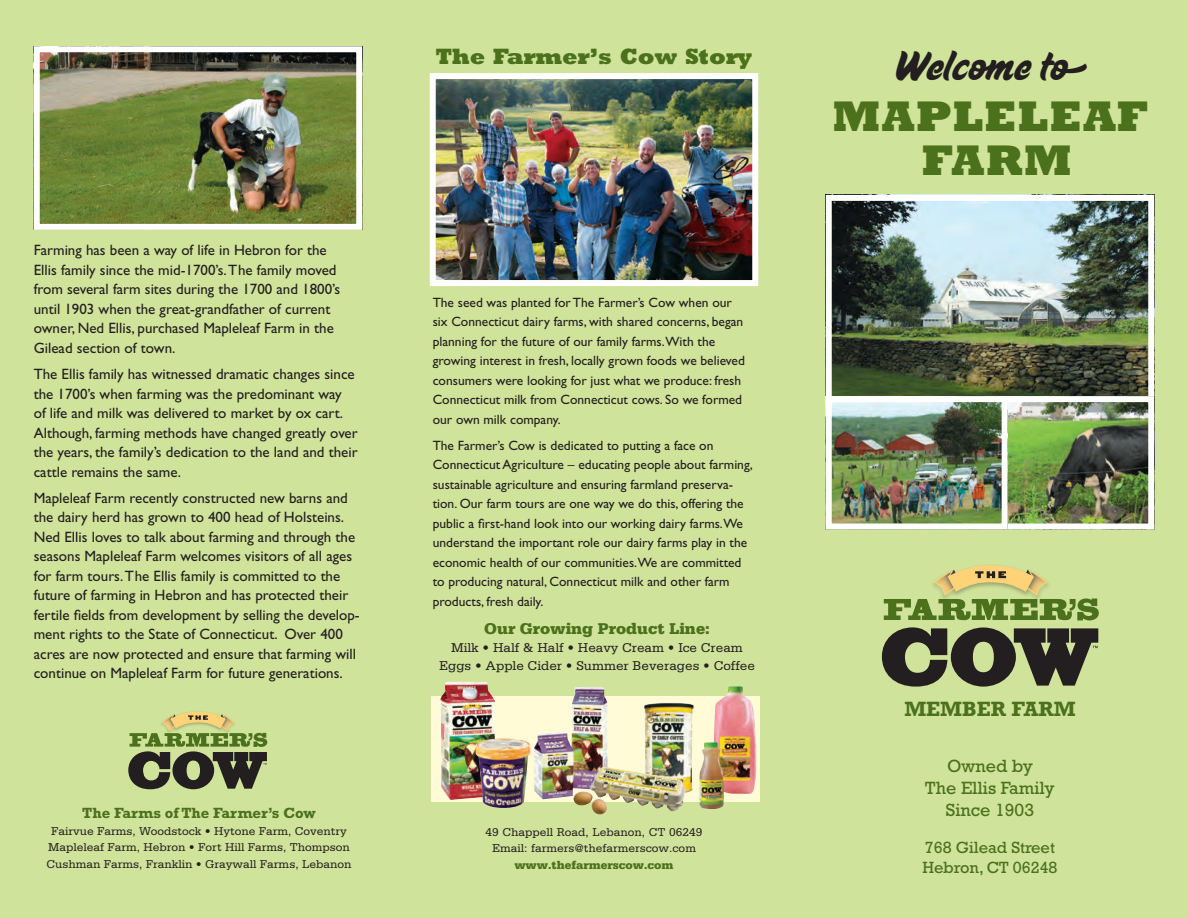
<style>
.page{position:relative;width:1188px;height:918px;background:#d0e39a}
.page>*{position:absolute;margin:0;border:0;box-sizing:border-box;transform-origin:0 0}
.Paragraph_Style_2{font:800 43.5px/43.5px "Rockwell";letter-spacing:.025em;color:#4b711c;text-align:center}
.Paragraph_Style_2-2{font:36px "Sugar Pie";letter-spacing:.025em;color:#231f20}
.t1{font:800 22.5px "Rockwell";letter-spacing:-.01em;color:#4b711c}
.Paragraph_Style_2-3{font:700 21px "Rockwell";color:#4b711c}
.Paragraph_Style_2-4{font:18px "Rockwell";color:#4b711c}
.Paragraph_Style_2-5{font:16.5px "Rockwell";color:#4b711c}
.Body_copy{font:900 16.5px "Serifa";color:#4b711c}
.Paragraph_Style_3{font:15px/19.5px "Gill Sans Std";color:#231f20}
.t2{font:700 15px "Rockwell";color:#4b711c}
.Paragraph_Style_3-2{font:13.5px/19.5px "Gill Sans Std";color:#231f20}
.Body_copy-2{font:13.5px/18px "Serifa";color:#231f20;text-align:center}
.t3{font:12px "Serifa";color:#231f20}
.t4{font:900 12px "Serifa";color:#4b711c}
</style>
<div class="page">
<svg style="left:884px;top:565px;width:215px;height:55px"></svg>
<svg style="left:882px;top:627px;width:216px;height:60px"></svg>
<img style="left:833px;top:202px;width:314px;height:193px">
<div style="left:826px;top:195px;width:328px;height:207px;border:6px solid #fff"></div>
<img style="left:41px;top:53px;width:314px;height:170px">
<div style="left:34px;top:46px;width:328px;height:184px;border:6px solid #fff"></div>
<img style="left:1009px;top:403px;width:138px;height:120px">
<div style="left:1002px;top:396px;width:152px;height:134px;border:6px solid #fff"></div>
<img style="left:429px;top:73px;width:330px;height:213px">
<svg style="left:128px;top:712px;width:139px;height:77px"></svg>
<div style="left:431px;top:696px;width:329px;height:106px;background:#fffbd6"></div>
<img style="left:534px;top:687px;width:74px;height:112px">
<img style="left:713px;top:686px;width:44px;height:108px">
<img style="left:644px;top:703px;width:50px;height:90px">
<img style="left:573px;top:767px;width:112px;height:48px">
<img style="left:440px;top:682px;width:55px;height:118px">
<img style="left:476px;top:738px;width:55px;height:70px">
<img style="left:699px;top:742px;width:25px;height:67px">
<img style="left:833px;top:403px;width:168px;height:120px">
<div style="left:826px;top:396px;width:182px;height:134px;border:6px solid #fff"></div>
<p class="Paragraph_Style_3" style="left:34px;top:241px;width:308px">Farming has been a way of life in Hebron for the Ellis family since the mid-1700’s. The family moved from several farm sites during the 1700 and 1800’s until 1903 when the great-grandfather of current owner, Ned Ellis, purchased Mapleleaf Farm in the Gilead section of town.</p>
<p class="Paragraph_Style_3" style="left:34px;top:364px;width:325px">The Ellis family has witnessed dramatic changes since the 1700’s when farming was the predominant way<br>of life and milk was delivered to market by ox cart.<br>Although, farming methods have changed greatly over the years, the family’s dedication to the land and their cattle remains the same.</p>
<p class="Paragraph_Style_3" style="left:34px;top:488px;width:328px">Mapleleaf Farm recently constructed new barns and the dairy herd has grown to 400 head of Holsteins.<br>Ned Ellis loves to talk about farming and through the seasons Mapleleaf Farm welcomes visitors of all ages for farm tours. The Ellis family is committed to the future of farming in Hebron and has protected their fertile fields from development by selling the develop&shy;ment rights to the State of Connecticut. Over 400 acres are now protected and ensure that farming will continue on Mapleleaf Farm for future generations.</p>
<p class="t2" style="left:82px;top:804px;width:235px">The Farms of The Farmer’s Cow</p>
<p class="t3" style="left:51px;top:824px;width:297px">Fairvue Farms, Woodstock • Hytone Farm, Coventry</p>
<p class="t3" style="left:48px;top:841px;width:303px">Mapleleaf Farm, Hebron • Fort Hill Farms, Thompson</p>
<p class="t3" style="left:47px;top:857px;width:306px">Cushman Farms, Franklin • Graywall Farms, Lebanon</p>
<p class="t1" style="left:436px;top:42px;width:318px">The Farmer’s Cow Story</p>
<p class="Paragraph_Style_3-2" style="left:433px;top:292px;width:314px">The seed was planted for The Farmer’s Cow when our six Connecticut dairy farms, with shared concerns, began planning for the future of our family farms.With the growing interest in fresh, locally grown foods we believed consumers were looking for just what we produce: fresh Connecticut milk from Connecticut cows. So we formed our own milk company.</p>
<p class="Paragraph_Style_3-2" style="left:433px;top:436px;width:322px">The Farmer’s Cow is dedicated to putting a face on Connecticut Agriculture – educating people about farming, sustainable agriculture and ensuring farmland preserva&shy;tion. Our farm tours are one way we do this, offering the public a first-hand look into our working dairy farms.We understand the important role our dairy farms play in the economic health of our communities.We are committed to producing natural, Connecticut milk and other farm products, fresh daily.</p>
<p class="Body_copy" style="left:484px;top:618px;width:227px">Our Growing Product Line:</p>
<p class="Body_copy-2" style="left:439px;top:638px;width:317px">Milk • Half &amp; Half • Heavy Cream • Ice Cream<br>Eggs • Apple Cider • Summer Beverages • Coffee</p>
<p class="t3" style="left:485px;top:825px;width:219px">49 Chappell Road, Lebanon, CT 06249</p>
<p class="t3" style="left:492px;top:842px;width:205px">Email: farmers@thefarmerscow.com</p>
<p class="t4" style="left:514px;top:858px;width:161px">www.thefarmerscow.com</p>
<p class="Paragraph_Style_2-2" style="left:895px;top:40px;width:192px">Welcome to</p>
<p class="Paragraph_Style_2" style="left:833px;top:93px;width:317px">MAPLELEAF<br>FARM</p>
<p class="Paragraph_Style_2-3" style="left:904px;top:696px;width:173px">MEMBER FARM</p>
<p class="Paragraph_Style_2-4" style="left:947px;top:756px;width:87px">Owned by</p>
<p class="Paragraph_Style_2-4" style="left:925px;top:778px;width:131px">The Ellis Family</p>
<p class="Paragraph_Style_2-4" style="left:946px;top:799px;width:90px">Since 1903</p>
<p class="Paragraph_Style_2-5" style="left:925px;top:838px;width:132px">768 Gilead Street</p>
<p class="Paragraph_Style_2-5" style="left:922px;top:857px;width:137px">Hebron, CT 06248</p>
</div>
